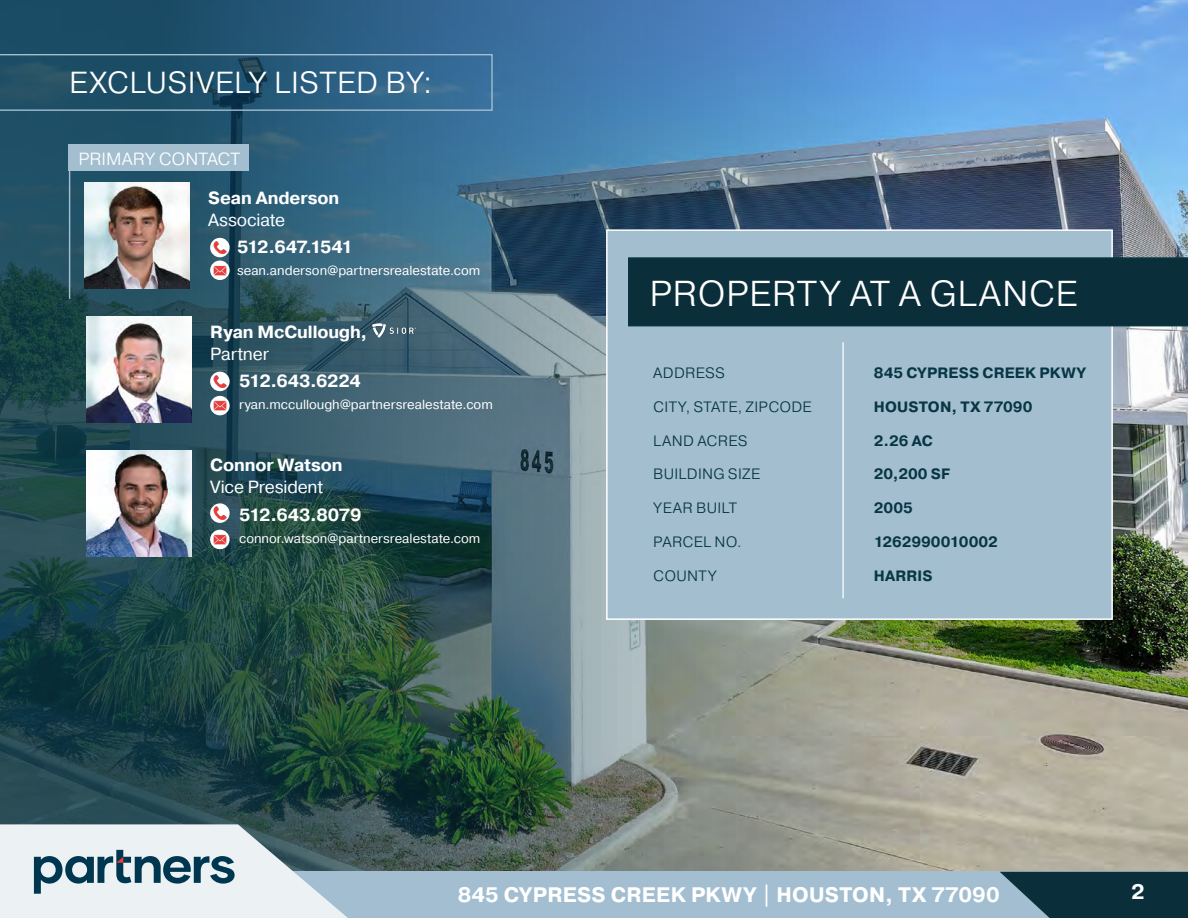
<style>
.page{position:relative;width:1188px;height:918px;background:#fff}
.page>*{position:absolute;margin:0;border:0;box-sizing:border-box;transform-origin:0 0}
.t1{font:300 36px "Pragmatica";letter-spacing:.01em;color:#fff}
.t2{font:300 30.45px "Pragmatica";letter-spacing:.015em;color:#fff}
.t3{font:700 21px "Pragmatica";letter-spacing:.01em;color:#fff}
.t4{font:700 17.55px "Pragmatica";letter-spacing:-.01em;color:#fff}
.t5{font:17.55px "Pragmatica";letter-spacing:-.01em;color:#fff}
.t6{font:300 17.55px "Pragmatica";letter-spacing:-.005em;color:#fff}
.t7{font:700 17.55px "Pragmatica";letter-spacing:-.07em;color:#fff}
.t8{font:700 15px "Pragmatica";letter-spacing:.005em;color:#083644}
.t9{font:300 15px "Pragmatica";letter-spacing:.015em;color:#083644}
.t10{font:13.2px "Pragmatica";color:#fff}
</style>
<div class="page">
<img style="left:0;top:0;width:1188px;height:872px">
<div style="left:606px;top:229px;width:507px;height:391px;background:#a3becf;border:2px solid #fff"></div>
<div style="left:0;top:872px;width:1188px;height:46px;background:#a2bed0"></div>
<svg style="left:0;top:824px;width:380px;height:94px;background:#b7c5cb"></svg>
<svg style="left:1000px;top:872px;width:188px;height:46px;background:#1f424e"></svg>
<div style="left:628px;top:257px;width:560px;height:69px;background:#0b2f3a"></div>
<hr style="left:842px;top:342px;width:2px;height:256px;background:#fff">
<svg style="left:0;top:54px;width:493px;height:57px;background:#2c5d7a"></svg>
<img style="left:86px;top:317px;width:106px;height:105px">
<svg style="left:210px;top:372px;width:20px;height:19px"></svg>
<svg style="left:214px;top:375px;width:12px;height:13px"></svg>
<div style="left:210px;top:396px;width:20px;height:19px;background:#fff;border-radius:50%"></div>
<img style="left:209px;top:399px;width:21px;height:12px">
<div style="left:69px;top:145px;width:180px;height:26px;background:#a3becf"></div>
<img style="left:86px;top:451px;width:106px;height:105px">
<svg style="left:210px;top:503px;width:20px;height:20px"></svg>
<svg style="left:214px;top:507px;width:12px;height:12px"></svg>
<div style="left:210px;top:530px;width:20px;height:19px;background:#fff;border-radius:50%"></div>
<img style="left:209px;top:533px;width:21px;height:12px">
<hr style="left:69px;top:145px;width:1px;height:154px;background:#a3becf">
<img style="left:84px;top:183px;width:106px;height:106px">
<svg style="left:210px;top:238px;width:20px;height:19px"></svg>
<svg style="left:214px;top:241px;width:12px;height:13px"></svg>
<div style="left:210px;top:261px;width:20px;height:19px;background:#fff;border-radius:50%"></div>
<img style="left:209px;top:264px;width:21px;height:12px">
<img style="left:373px;top:324px;width:43px;height:13px">
<h2 class="t2" style="left:69px;top:63px;width:365px">EXCLUSIVELY LISTED BY:</h2>
<h3 class="t6" style="left:78px;top:148px;width:163px">PRIMARY CONTACT</h3>
<h3 class="t4" style="left:208px;top:186px;width:132px">Sean Anderson</h3>
<h3 class="t5" style="left:208px;top:209px;width:78px">Associate</h3>
<h3 class="t7" style="left:237px;top:236px;width:117px">512.647.1541</h3>
<p class="t10" style="left:237px;top:263px;width:245px">sean.anderson@partnersrealestate.com</p>
<h3 class="t4" style="left:210px;top:320px;width:158px">Ryan McCullough,</h3>
<h3 class="t5" style="left:210px;top:343px;width:60px">Partner</h3>
<h3 class="t4" style="left:239px;top:370px;width:123px">512.643.6224</h3>
<p class="t10" style="left:239px;top:396px;width:255px">ryan.mccullough@partnersrealestate.com</p>
<h3 class="t4" style="left:210px;top:454px;width:134px">Connor Watson</h3>
<h3 class="t5" style="left:210px;top:477px;width:114px">Vice President</h3>
<h3 class="t4" style="left:239px;top:503px;width:124px">512.643.8079</h3>
<p class="t10" style="left:239px;top:530px;width:243px">connor.watson@partnersrealestate.com</p>
<h1 class="t1" style="left:649px;top:271px;width:430px">PROPERTY AT A GLANCE</h1>
<p class="t9" style="left:653px;top:364px;width:73px">ADDRESS</p>
<p class="t9" style="left:653px;top:397px;width:160px">CITY, STATE, ZIPCODE</p>
<p class="t9" style="left:653px;top:431px;width:96px">LAND ACRES</p>
<p class="t9" style="left:653px;top:465px;width:108px">BUILDING SIZE</p>
<p class="t9" style="left:653px;top:498px;width:85px">YEAR BUILT</p>
<p class="t9" style="left:653px;top:532px;width:90px">PARCEL NO.</p>
<p class="t9" style="left:653px;top:566px;width:65px">COUNTY</p>
<p class="t8" style="left:874px;top:363px;width:214px">845 CYPRESS CREEK PKWY</p>
<p class="t8" style="left:874px;top:397px;width:160px">HOUSTON, TX 77090</p>
<p class="t8" style="left:874px;top:431px;width:60px">2.26 AC</p>
<p class="t8" style="left:874px;top:465px;width:78px">20,200 SF</p>
<p class="t8" style="left:874px;top:498px;width:41px">2005</p>
<p class="t8" style="left:874px;top:532px;width:126px">1262990010002</p>
<p class="t8" style="left:874px;top:566px;width:60px">HARRIS</p>
<h3 class="t3" style="left:458px;top:881px;width:544px">845 CYPRESS CREEK PKWY | HOUSTON, TX 77090</h3>
<h3 class="t3" style="left:1131px;top:878px;width:15px">2</h3>
</div>
